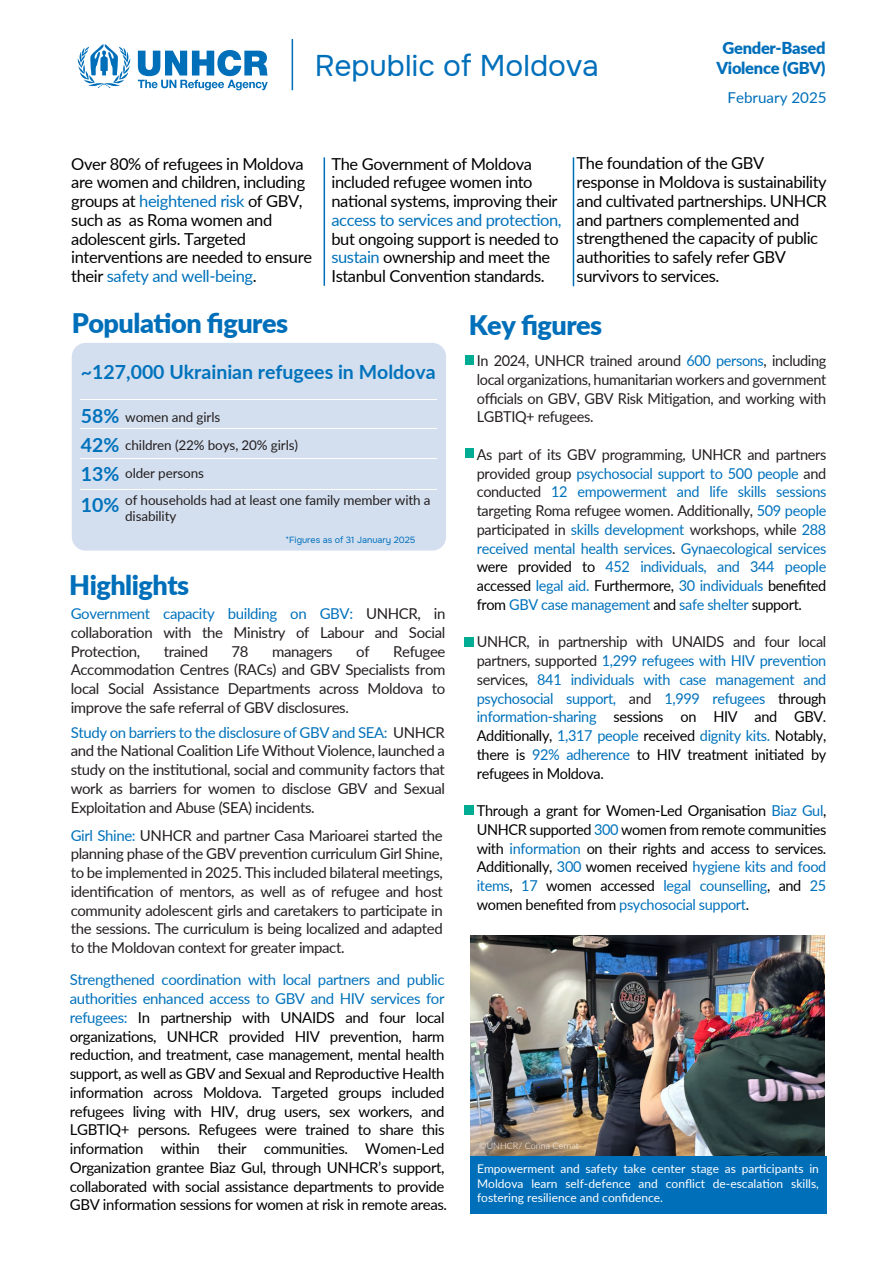
<style>
.page{position:relative;width:893px;height:1263px;background:#fff}
.page>*{position:absolute;margin:0;border:0;box-sizing:border-box;transform-origin:0 0}
.t1{font:30px "Onest";color:#006fba}
.t2{font:900 27px "Lato";letter-spacing:-.02em;color:#006fba}
.t3{font:700 19.5px "Lato";color:#0072bc}
.t4{font:16.5px/18.8px "Lato";letter-spacing:-.025em;color:#000}
.t5{font:16.5px "Lato";letter-spacing:-.025em;color:#0072bc}
.t6{font:900 16.5px/19.8px "Lato";letter-spacing:-.02em;color:#006fba;text-align:center}
.t7{font:15px/18.8px "Lato";letter-spacing:-.025em;color:#241f20;text-align:justify}
.t8{font:15px/18.8px "Lato";letter-spacing:-.025em;color:#000;text-align:justify}
.t9{font:15px/18.8px "Lato";letter-spacing:-.025em;color:#0072bc;text-align:justify}
.t10{font:15px "Lato";color:#006fba}
.t11{font:13.5px/26.4px "Lato";letter-spacing:-.01em;color:#241f20}
.t12{font:12px/14.4px "Lato";color:#fff;text-align:justify}
.t13{font:9px "Onest";color:#006fba}
.t14{font:300 9px "Lato";color:#fff}
.s1{color:#0072bc}
.s2{color:#241f20}
.s3{color:#000}
.s4{font-weight:700;font-size:19.5px;color:#0072bc}
</style>
<div class="page">
<img style="left:470px;top:935px;width:355px;height:221px">
<div style="left:470px;top:1156px;width:357px;height:58px;background:#006fba"></div>
<svg style="left:77px;top:44px;width:54px;height:44px"></svg>
<svg style="left:138px;top:50px;width:130px;height:40px"></svg>
<hr style="left:292px;top:39px;width:1px;height:51px;background:#006fba">
<hr style="left:324px;top:157px;width:1px;height:129px;background:#006fba">
<hr style="left:573px;top:157px;width:1px;height:129px;background:#006fba">
<div style="left:465px;top:356px;width:9px;height:9px;background:#00ad94"></div>
<div style="left:465px;top:449px;width:9px;height:9px;background:#00ad94"></div>
<div style="left:465px;top:637px;width:9px;height:9px;background:#00ad94"></div>
<div style="left:72px;top:343px;width:374px;height:208px;background:#d3dfef;border-radius:14px"></div>
<hr style="left:81px;top:428px;width:356px;height:1px;background:#fff">
<hr style="left:81px;top:458px;width:356px;height:1px;background:#fff">
<hr style="left:81px;top:489px;width:356px;height:1px;background:#fff">
<hr style="left:81px;top:399px;width:356px;height:1px;background:#fff">
<div style="left:465px;top:805px;width:9px;height:9px;background:#00ad94"></div>
<h1 class="t1" style="left:315px;top:46px;width:285px">Republic of Moldova</h1>
<p class="t6" style="left:716px;top:37px;width:111px">Gender-Based<br>Violence (GBV)</p>
<p class="t10" style="left:727px;top:87px;width:101px">February 2025</p>
<p class="t4" style="left:71px;top:153px;width:242px">Over 80% of refugees in Moldova are women and children, including groups at <span class="s1">heightened risk</span> of GBV, such as as Roma women and adolescent girls. Targeted interventions are needed to ensure their <span class="s1">safety and well-being</span>.</p>
<p class="t4" style="left:331px;top:153px;width:228px">The Government of Moldova included refugee women into national systems, improving their</p>
<p class="t5" style="left:331px;top:208px;width:232px">access to services and protection,</p>
<p class="t4" style="left:331px;top:228px;width:229px">but ongoing support is needed to <span class="s1">sustain</span> ownership and meet the<br>Istanbul Convention standards.</p>
<p class="t4" style="left:577px;top:153px;width:252px">The foundation of the GBV response in Moldova is sustainability and cultivated partnerships. UNHCR and partners complemented and strengthened the capacity of public authorities to safely refer GBV survivors to services.</p>
<h2 class="t2" style="left:72px;top:303px;width:218px">Population figures</h2>
<h2 class="t2" style="left:469px;top:305px;width:135px">Key figures</h2>
<p class="t7" style="left:477px;top:350px;width:351px">In 2024, UNHCR trained around <span class="s1">600 persons</span>, including local organizations, humanitarian workers and government officials on GBV, GBV Risk Mitigation, and working with LGBTIQ+ refugees.</p>
<p class="t9" style="left:477px;top:444px;width:351px"><span class="s2">As part of its GBV programming, UNHCR and partners provided group</span> psychosocial support to 500 people <span class="s2">and conducted</span> 12 empowerment and life skills sessions <span class="s2">targeting Roma refugee women. Additionally,</span> 509 people <span class="s2">participated in</span> skills development <span class="s2">workshops, while</span> 288 received mental health services<span class="s2">.</span> Gynaecological services <span class="s3">were provided to</span> 452 individuals, and 344 people <span class="s3">accessed</span> legal aid. <span class="s3">Furthermore,</span> 30 individuals <span class="s3">benefited from</span> GBV case management <span class="s3">and</span> safe shelter <span class="s3">support.</span></p>
<p class="t9" style="left:477px;top:632px;width:351px"><span class="s2">UNHCR, in partnership with UNAIDS and four local partners, supported</span> 1,299 refugees with HIV prevention <span class="s2">services,</span> 841 individuals with case management and psychosocial support, <span class="s2">and</span> 1,999 refugees <span class="s3">through </span>information-sharing <span class="s3">sessions on HIV and GBV.<br>Additionally,</span> 1,317 people <span class="s3">received</span> dignity kits. <span class="s3">Notably, there is</span> 92% adherence <span class="s3">to HIV treatment initiated by refugees in Moldova.</span></p>
<p class="t8" style="left:477px;top:800px;width:351px">Through a grant for Women-Led Organisation <span class="s1">Biaz Gul</span>, UNHCR supported <span class="s1">300</span> women from remote communities with <span class="s1">information</span> on their rights and access to services.<br>Additionally, <span class="s1">300</span> women received <span class="s1">hygiene kits and food items</span>, <span class="s1">17</span> women accessed <span class="s1">legal counselling</span>, and <span class="s1">25 </span>women benefited from <span class="s1">psychosocial support</span>.</p>
<h3 class="t3" style="left:81px;top:357px;width:356px">~127,000 Ukrainian refugees in Moldova</h3>
<p class="t11" style="left:81px;top:403px;width:141px"><span class="s4">58%</span> women and girls</p>
<p class="t11" style="left:81px;top:431px;width:219px"><span class="s4">42%</span> children (22% boys, 20% girls)</p>
<p class="t11" style="left:81px;top:460px;width:351px"><span class="s4">13%</span> older persons<br><span class="s4">10%</span> of households had at least one family member with a</p>
<p class="t11" style="left:125px;top:502px;width:53px">disability</p>
<p class="t13" style="left:285px;top:534px;width:131px">*Figures as of 31 January 2025</p>
<h2 class="t2" style="left:69px;top:564px;width:122px">Highlights</h2>
<p class="t7" style="left:71px;top:604px;width:376px"><span class="s1">Government capacity building on GBV:</span> UNHCR, in collaboration with the Ministry of Labour and Social Protection,</p>
<p class="t7" style="left:164px;top:641px;width:46px">trained</p>
<p class="t7" style="left:232px;top:641px;width:19px">78</p>
<p class="t7" style="left:272px;top:641px;width:62px">managers</p>
<p class="t7" style="left:356px;top:641px;width:15px">of</p>
<p class="t7" style="left:71px;top:641px;width:376px;text-indent:322px">Refugee Accommodation Centres (RACs) and GBV Specialists from local Social Assistance Departments across Moldova to improve the safe referral of GBV disclosures.</p>
<p class="t7" style="left:71px;top:722px;width:376px"><span class="s1">Study on barriers to the disclosure of GBV and SEA:</span> UNHCR and the National Coalition Life Without Violence, launched a study on the institutional, social and community factors that work as barriers for women to disclose GBV and Sexual Exploitation and Abuse (SEA) incidents.</p>
<p class="t7" style="left:71px;top:825px;width:374px"><span class="s1">Girl Shine:</span> UNHCR and partner Casa Marioarei started the planning phase of the GBV prevention curriculum Girl Shine, to be implemented in 2025. This included bilateral meetings, identification of mentors, as well as of refugee and host community adolescent girls and caretakers to participate in the sessions. The curriculum is being localized and adapted to the Moldovan context for greater impact.</p>
<p class="t8" style="left:70px;top:970px;width:379px;text-align:left"><span class="s1">Strengthened coordination with local partners and public authorities enhanced access to GBV and HIV services for refugees:</span> In partnership with UNAIDS and four local organizations, UNHCR provided HIV prevention, harm reduction, and treatment, case management, mental health support, as well as GBV and Sexual and Reproductive Health information across Moldova. Targeted groups included refugees living with HIV, drug users, sex workers, and LGBTIQ+ persons. Refugees were trained to share this information within their communities. Women-Led Organization grantee Biaz Gul, through UNHCR’s support, collaborated with social assistance departments to provide GBV information sessions for women at risk in remote areas.</p>
<p class="t14" style="left:479px;top:1139px;width:101px">©UNHCR/ Corina Cernat</p>
<p class="t12" style="left:477px;top:1161px;width:343px">Empowerment and safety take center stage as participants in Moldova learn self-defence and conflict de-escalation skills, fostering resilience and confidence.</p>
</div>
